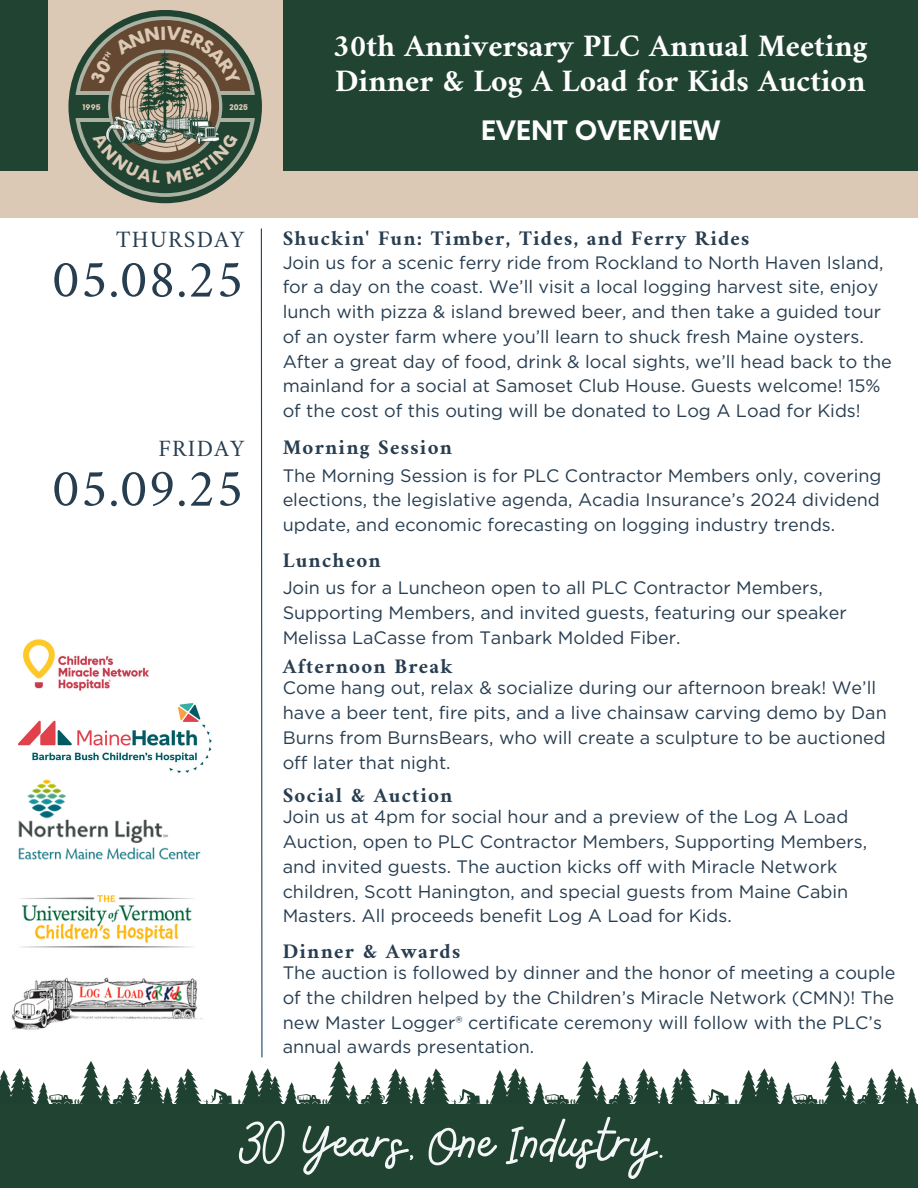
<style>
.page{position:relative;width:918px;height:1188px;background:#fff}
.page>*{position:absolute;margin:0;border:0;box-sizing:border-box;transform-origin:0 0}
.t1{font:60.45px "Bellaboo";color:#f4f6f7}
.t2{font:53.7px "Amiri";color:#273d50}
.t3{font:700 31.65px "Amiri";color:#fff}
.t4{font:700 26.1px "Neue Einstellung";color:#fff}
.t5{font:23.7px "Amiri";letter-spacing:.06em;color:#273d50}
.t6{font:700 21px "Amiri";letter-spacing:.06em;color:#273d50}
.t7{font:18px/24.8px "Gotham";color:#273d50}
.t8{font:900 7.65px "Neue Einstellung";color:#dbc9b5}
</style>
<div class="page">
<div style="left:0;top:0;width:918px;height:171px;background:#214332"></div>
<img style="left:0;top:1061px;width:917px;height:43px">
<div style="left:0;top:1104px;width:918px;height:84px;background:#214332"></div>
<div style="left:0;top:171px;width:918px;height:47px;background:#dbc9b5"></div>
<div style="left:48px;top:0;width:235px;height:203px;background:#dbc9b5"></div>
<svg style="left:68px;top:10px;width:194px;height:193px;background:#3b5746"></svg>
<svg style="left:260px;top:228px;width:3px;height:830px"></svg>
<img style="left:18px;top:779px;width:183px;height:81px">
<img style="left:19px;top:703px;width:193px;height:70px">
<img style="left:19px;top:639px;width:129px;height:68px">
<img style="left:19px;top:894px;width:175px;height:54px">
<img style="left:11px;top:977px;width:192px;height:53px">
<svg style="left:79px;top:20px;width:173px;height:173px"></svg>
<p class="t8" style="left:83px;top:100px;width:20px">1995</p>
<p class="t8" style="left:230px;top:100px;width:20px">2025</p>
<h6 class="t3" style="left:333px;top:26px;width:536px">30th Anniversary PLC Annual Meeting</h6>
<p class="t3" style="left:335px;top:61px;width:532px">Dinner &amp; Log A Load for Kids Auction</p>
<p class="t4" style="left:481px;top:107px;width:240px">EVENT OVERVIEW</p>
<p class="t5" style="left:116px;top:225px;width:130px">THURSDAY</p>
<p class="t6" style="left:283px;top:226px;width:468px">Shuckin' Fun: Timber, Tides, and Ferry Rides</p>
<p class="t2" style="left:52px;top:247px;width:194px">05.08.25</p>
<p class="t7" style="left:283px;top:250px;width:611px">Join us for a scenic ferry ride from Rockland to North Haven Island, for a day on the coast. We’ll visit a local logging harvest site, enjoy lunch with pizza &amp; island brewed beer, and then take a guided tour of an oyster farm where you’ll learn to shuck fresh Maine oysters.<br>After a great day of food, drink &amp; local sights, we’ll head back to the mainland for a social at Samoset Club House. Guests welcome! 15% of the cost of this outing will be donated to Log A Load for Kids!</p>
<h6 class="t5" style="left:158px;top:434px;width:87px">FRIDAY</h6>
<h6 class="t6" style="left:283px;top:435px;width:171px">Morning Session</h6>
<h6 class="t2" style="left:52px;top:456px;width:194px">05.09.25</h6>
<p class="t7" style="left:283px;top:463px;width:600px;text-align:justify">The Morning Session is for PLC Contractor Members only, covering elections, the legislative agenda, Acadia Insurance’s 2024 dividend update, and economic forecasting on logging industry trends.</p>
<p class="t6" style="left:283px;top:547px;width:100px">Luncheon</p>
<p class="t7" style="left:283px;top:575px;width:565px">Join us for a Luncheon open to all PLC Contractor Members,<br>Supporting Members, and invited guests, featuring our speaker<br>Melissa LaCasse from Tanbark Molded Fiber.</p>
<h1 class="t7" style="left:283px;top:675px;width:606px">Come hang out, relax &amp; socialize during our afternoon break! We’ll have a beer tent, fire pits, and a live chainsaw carving demo by Dan Burns from BurnsBears, who will create a sculpture to be auctioned off later that night.</h1>
<p class="t7" style="left:283px;top:804px;width:586px">Join us at 4pm for social hour and a preview of the Log A Load Auction, open to PLC Contractor Members, Supporting Members, and invited guests. The auction kicks off with Miracle Network children, Scott Hanington, and special guests from Maine Cabin Masters. All proceeds benefit Log A Load for Kids.</p>
<h6 class="t6" style="left:283px;top:653px;width:171px">Afternoon Break</h6>
<p class="t6" style="left:283px;top:782px;width:171px">Social &amp; Auction</p>
<p class="t6" style="left:283px;top:938px;width:179px">Dinner &amp; Awards</p>
<p class="t7" style="left:283px;top:960px;width:614px">The auction is followed by dinner and the honor of meeting a couple of the children helped by the Children’s Miracle Network (CMN)! The new Master Logger® certificate ceremony will follow with the PLC’s annual awards presentation.</p>
<h6 class="t1" style="left:244px;top:1103px;width:432px">30 Years, One Industry.</h6>
</div>
